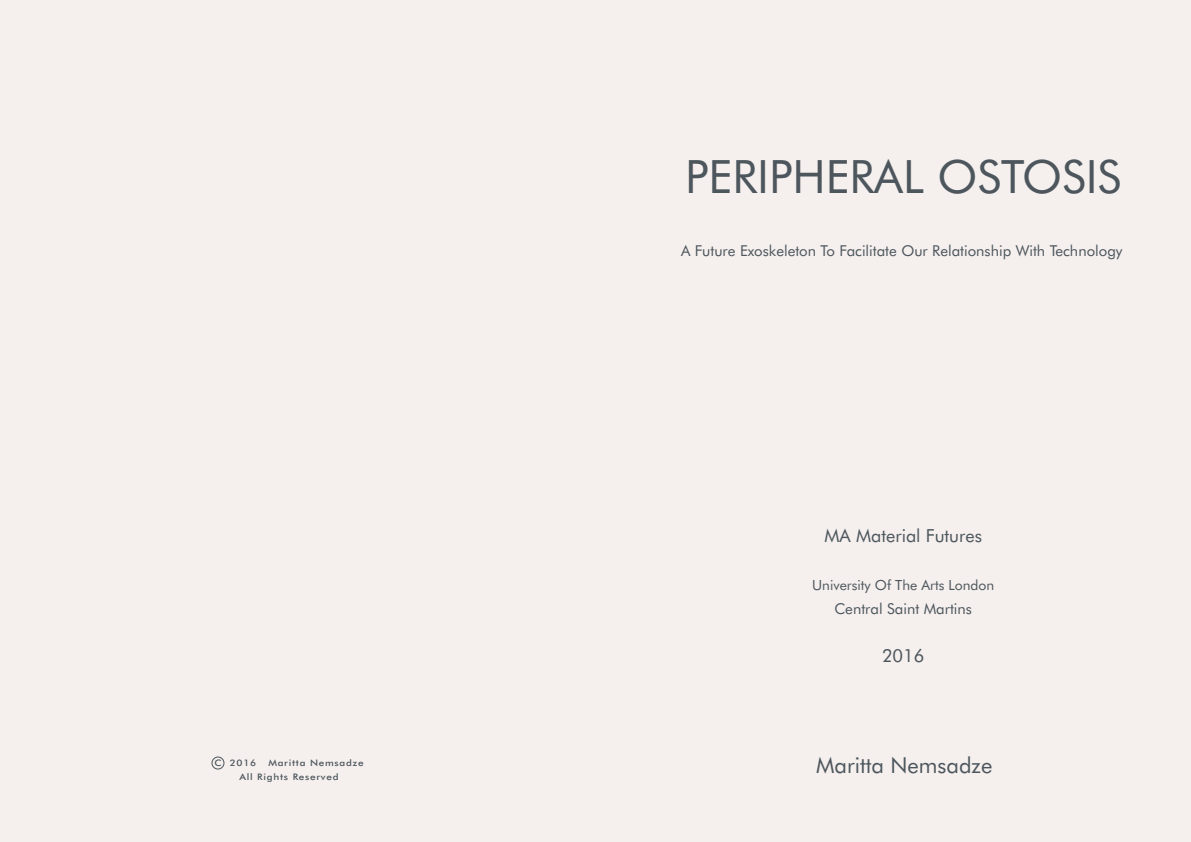
<style>
.page{position:relative;width:1191px;height:842px;background:#fff}
.page>*{position:absolute;margin:0;border:0;box-sizing:border-box;transform-origin:0 0}
.t1{font:46px "Futura BT";color:#4c565c}
.t2{font:22px "Futura BT";color:#4c565c}
.t3{font:18px "Futura BT";color:#4c565c}
.t4{font:15px "Futura BT";color:#4c565c}
.t5{font:14px "Futura BT";color:#4c565c}
.t6{font:500 9px/14px "Futura BT";letter-spacing:.075em;color:#4c565c;scale:1.11 1}
</style>
<div class="page">
<div style="left:595px;top:0;width:596px;height:842px;background:#f5efee"></div>
<div style="left:0;top:0;width:595px;height:842px;background:#f5efee"></div>
<div style="left:211px;top:756px;width:13px;height:13px;border:1px solid #4c565c;border-radius:50%"></div>
<p class="t6" style="left:239px;top:756px;width:113px;text-indent:29px">Maritta Nemsadze<br>All Rights Reserved</p>
<p class="t6" style="left:214px;top:756px;width:39px">C 2016</p>
<h1 class="t1" style="left:685px;top:149px;width:437px">PERIPHERAL OSTOSIS</h1>
<p class="t4" style="left:681px;top:242px;width:443px">A Future Exoskeleton To Facilitate Our Relationship With Technology</p>
<p class="t3" style="left:824px;top:524px;width:159px">MA Material Futures</p>
<p class="t5" style="left:812px;top:576px;width:184px">University Of The Arts London</p>
<p class="t4" style="left:834px;top:599px;width:139px">Central Saint Martins</p>
<p class="t3" style="left:882px;top:644px;width:44px">2016</p>
<h2 class="t2" style="left:816px;top:752px;width:178px">Maritta Nemsadze</h2>
</div>
